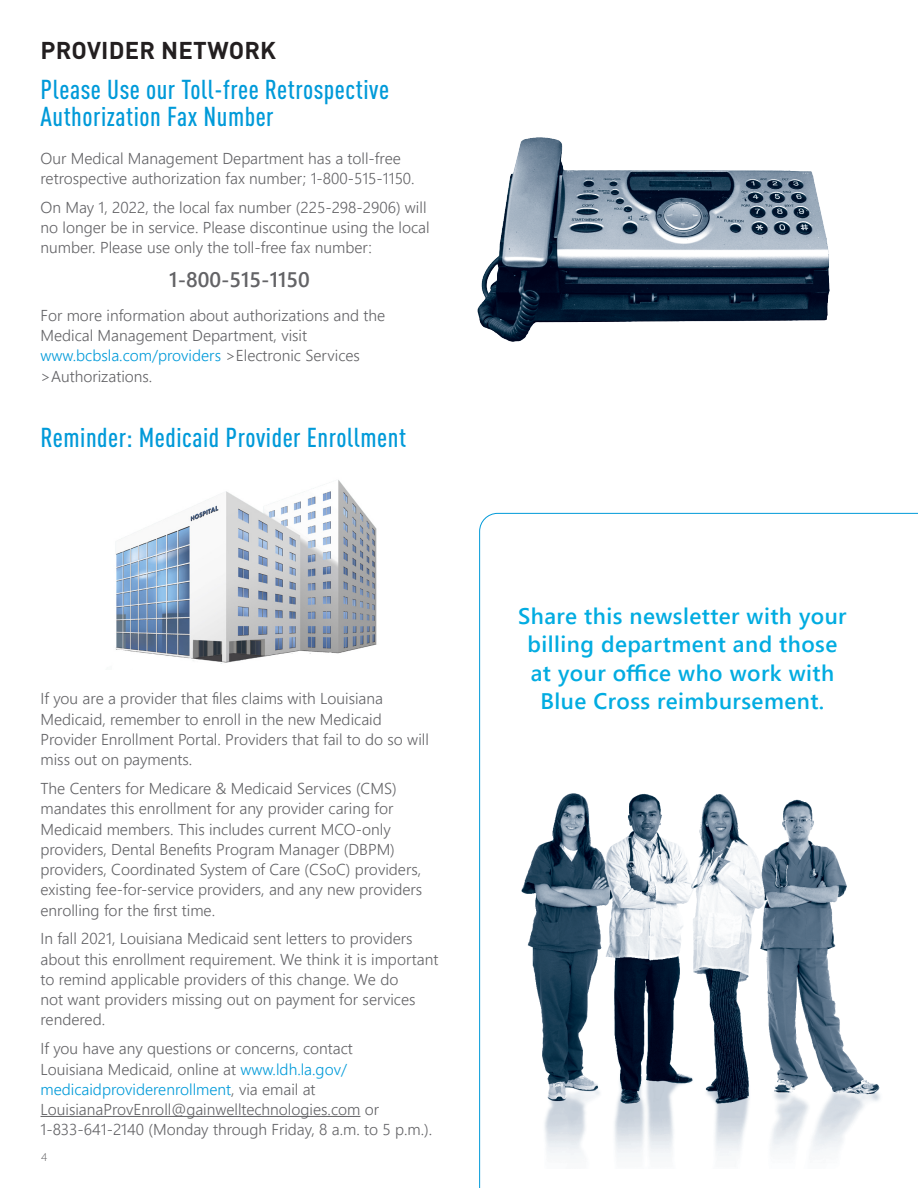
<style>
.page{position:relative;width:918px;height:1188px;background:#fff}
.page>*{position:absolute;margin:0;border:0;box-sizing:border-box;transform-origin:0 0}
.t1{font:500 condensed 27px/27px "DINOT";letter-spacing:.02em;color:#009ad9}
.t2{font:700 24px "DINOT";letter-spacing:.01em;color:#231f20}
.fine_print{font:600 22.5px/28.5px "Segoe UI";letter-spacing:.02em;color:#02ace1;text-align:center}
.fine_print-2{font:600 21px "Segoe UI";color:#636366}
.fine_print-3{font:300 15.75px/20.2px "Segoe UI";color:#636366}
.t3{font:100 10.5px "Atlas Grotesk";color:#636366}
.s1{color:#009ad9}
</style>
<div class="page">
<hr style="left:40px;top:1116px;width:320px;height:1px;background:#636366">
<img style="left:115px;top:480px;width:262px;height:184px">
<svg style="left:479px;top:513px;width:439px;height:675px"></svg>
<img style="left:477px;top:137px;width:353px;height:205px">
<p class="t2" style="left:41px;top:34px;width:237px">PROVIDER NETWORK</p>
<p class="t1" style="left:40px;top:75px;width:350px">Please Use our Toll-free Retrospective<br>Authorization Fax Number</p>
<p class="fine_print-3" style="left:40px;top:147px;width:376px">Our Medical Management Department has a toll-free retrospective authorization fax number; 1-800-515-1150.</p>
<p class="fine_print-3" style="left:40px;top:196px;width:391px">On May 1, 2022, the local fax number (225-298-2906) will no longer be in service. Please discontinue using the local number. Please use only the toll-free fax number:</p>
<p class="fine_print-2" style="left:169px;top:260px;width:142px">1-800-515-1150</p>
<p class="fine_print-3" style="left:40px;top:304px;width:346px">For more information about authorizations and the Medical Management Department, visit <span class="s1">www.bcbsla.com/providers</span> &gt;Electronic Services &gt;Authorizations.</p>
<p class="t1" style="left:40px;top:423px;width:367px">Reminder: Medicaid Provider Enrollment</p>
<p class="fine_print-3" style="left:40px;top:687px;width:390px">If you are a provider that files claims with Louisiana Medicaid, remember to enroll in the new Medicaid Provider Enrollment Portal. Providers that fail to do so will miss out on payments.</p>
<p class="fine_print-3" style="left:40px;top:777px;width:383px">The Centers for Medicare &amp; Medicaid Services (CMS) mandates this enrollment for any provider caring for Medicaid members. This includes current MCO-only providers, Dental Benefits Program Manager (DBPM) providers, Coordinated System of Care (CSoC) providers, existing fee-for-service providers, and any new providers enrolling for the first time.</p>
<p class="fine_print-3" style="left:40px;top:927px;width:399px">In fall 2021, Louisiana Medicaid sent letters to providers about this enrollment requirement. We think it is important to remind applicable providers of this change. We do<br>not want providers missing out on payment for services rendered.</p>
<p class="fine_print-3" style="left:40px;top:1037px;width:340px">If you have any questions or concerns, contact Louisiana Medicaid, online at <span class="s1">www.ldh.la.gov/ medicaidproviderenrollment</span>, via email at LouisianaProvEnroll@gainwelltechnologies.com or</p>
<p class="fine_print-3" style="left:40px;top:1118px;width:393px">1-833-641-2140 (Monday through Friday, 8 a.m. to 5 p.m.).</p>
<p class="t3" style="left:41px;top:1149px;width:8px">4</p>
<p class="fine_print" style="left:518px;top:600px;width:330px">Share this newsletter with your billing department and those at your office who work with<br>Blue Cross reimbursement.</p>
</div>
